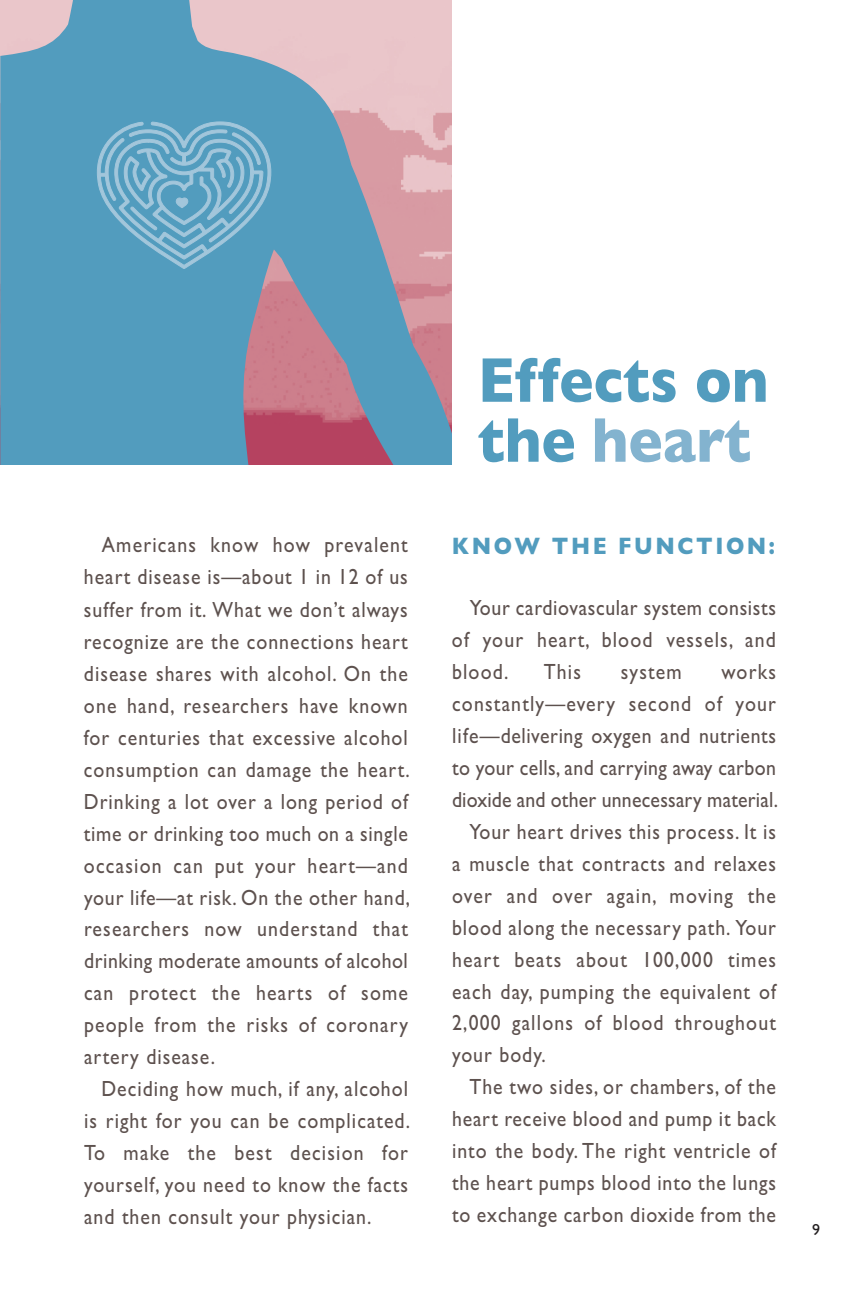
<style>
.page{position:relative;width:864px;height:1296px;background:#fff}
.page>*{position:absolute;margin:0;border:0;box-sizing:border-box;transform-origin:0 0}
.t1{font:700 64px/60px "Gill Sans";color:#529cbe;scale:.9 1}
.t2{font:700 24px "Gill Sans";letter-spacing:.12em;color:#529cbe;scale:.9 1}
.t3{font:22px/32px "Gill Sans";letter-spacing:.05em;color:#5d514e;text-align:justify;scale:.9 1}
.t4{font:22px "Gill Sans";letter-spacing:.03em;color:#5d514e;scale:.9 1}
.t5{font:16px "Gill Sans";color:#231f20}
.s1{color:#83b3cf}
</style>
<div class="page">
<svg style="left:0;top:0;width:452px;height:465px;background:#809cb6"></svg>
<svg style="left:96px;top:121px;width:176px;height:149px;background:#6aa8c6"></svg>
<p class="t3" style="left:84px;top:529px;width:362px;text-indent:18px">Americans know how prevalent heart disease is—about 1 in 12 of us suffer from it. What we don’t always recognize are the connections heart disease shares with alcohol. On the</p>
<p class="t3" style="left:84px;top:689px;width:364px">one hand, researchers have known for centuries that excessive alcohol consumption can damage the heart.<br>Drinking a lot over a long period of time or drinking too much on a single</p>
<p class="t3" style="left:84px;top:849px;width:364px">occasion can put your heart—and your life—at risk. On the other hand, researchers now understand that drinking moderate amounts of alcohol can protect the hearts of some people from the risks of coronary artery disease.</p>
<p class="t3" style="left:84px;top:1073px;width:364px;text-indent:17px">Deciding how much, if any, alcohol is right for you can be complicated.<br>To make the best decision for yourself, you need to know the facts and then consult your physician.</p>
<h1 class="t1" style="left:478px;top:350px;width:325px">Effects on the <span class="s1">heart</span></h1>
<h4 class="t2" style="left:452px;top:531px;width:360px">KNOW THE FUNCTION:</h4>
<p class="t4" style="left:470px;top:594px;width:341px">Your cardiovascular system consists</p>
<p class="t3" style="left:452px;top:623px;width:362px">of your heart, blood vessels, and blood.</p>
<p class="t3" style="left:544px;top:655px;width:43px">This</p>
<p class="t3" style="left:621px;top:655px;width:70px">system</p>
<p class="t3" style="left:452px;top:655px;width:364px;text-indent:270px">works constantly—every second of your life—delivering oxygen and nutrients to your cells, and carrying away carbon dioxide and other unnecessary material.</p>
<p class="t3" style="left:452px;top:815px;width:362px;text-indent:17px">Your heart drives this process. It is a muscle that contracts and relaxes over and over again, moving the blood along the necessary path. Your heart beats about 100,000 times each day, pumping the equivalent of 2,000 gallons of blood throughout your body.</p>
<p class="t3" style="left:452px;top:1071px;width:362px;text-indent:17px">The two sides, or chambers, of the heart receive blood and pump it back into the body. The right ventricle of the heart pumps blood into the lungs to exchange carbon dioxide from the</p>
<p class="t5" style="left:812px;top:1220px;width:9px">9</p>
</div>
